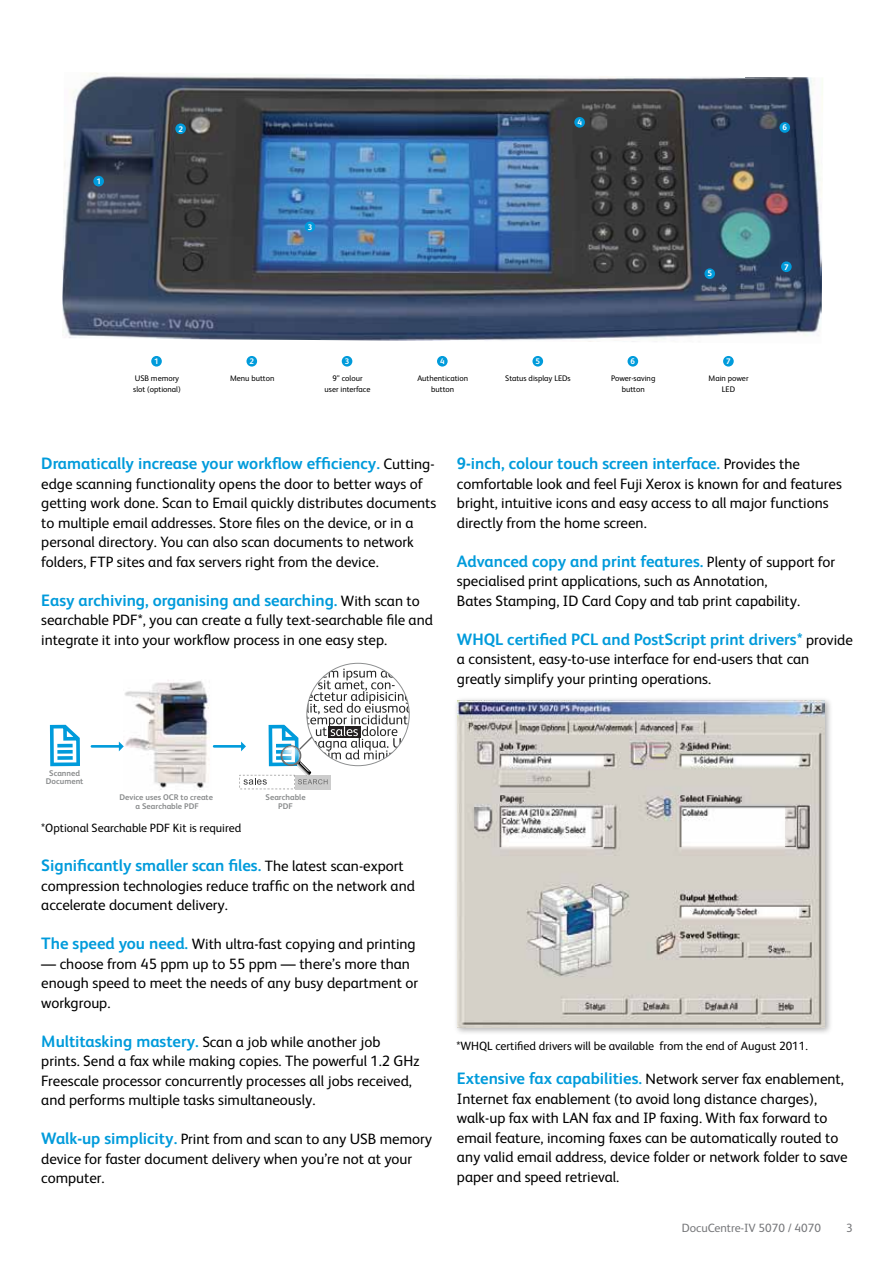
<style>
.page{position:relative;width:893px;height:1263px;background:#fff}
.page>*{position:absolute;margin:0;border:0;box-sizing:border-box;transform-origin:0 0}
.t1{font:700 16.5px "Xerox Sans";color:#009bdb}
.t2{font:15px/19.5px "Xerox Sans";color:#000}
.t3{font:12px "Xerox Sans";color:#000}
.t4{font:12px "Xerox Sans";color:#77787b}
.t5{font:700 8.25px/8.2px "Xerox Sans";color:#8b8d8e;text-align:center}
.t6{font:8.1px/11.1px "Xerox Sans";color:#000;text-align:center}
.t7{font:700 8.1px "Xerox Sans";color:#fff}
.s1{font-weight:400;font-size:15px;color:#000}
.s2{font-weight:700;font-size:16.5px;color:#009bdb}
</style>
<div class="page">
<img style="left:124px;top:680px;width:86px;height:110px">
<svg style="left:119px;top:741px;width:5px;height:10px"></svg>
<hr style="left:91px;top:745px;width:31px;height:3px;background:#009bdb">
<hr style="left:213px;top:745px;width:31px;height:3px;background:#009bdb">
<svg style="left:50px;top:725px;width:30px;height:41px"></svg>
<svg style="left:239px;top:663px;width:171px;height:127px"></svg>
<div style="left:151px;top:356px;width:11px;height:11px;background:#009bdb;border-radius:50%"></div>
<div style="left:246px;top:356px;width:11px;height:11px;background:#009bdb;border-radius:50%"></div>
<div style="left:342px;top:356px;width:10px;height:11px;background:#009bdb;border-radius:50%"></div>
<div style="left:437px;top:356px;width:11px;height:11px;background:#009bdb;border-radius:50%"></div>
<div style="left:532px;top:356px;width:11px;height:11px;background:#009bdb;border-radius:50%"></div>
<div style="left:628px;top:356px;width:10px;height:11px;background:#009bdb;border-radius:50%"></div>
<div style="left:723px;top:356px;width:11px;height:11px;background:#009bdb;border-radius:50%"></div>
<img style="left:62px;top:73px;width:761px;height:269px">
<div style="left:93px;top:176px;width:11px;height:10px;background:#009bdb;border-radius:50%"></div>
<div style="left:175px;top:123px;width:11px;height:11px;background:#009bdb;border-radius:50%"></div>
<div style="left:305px;top:221px;width:10px;height:11px;background:#009bdb;border-radius:50%"></div>
<div style="left:704px;top:268px;width:11px;height:11px;background:#009bdb;border-radius:50%"></div>
<div style="left:781px;top:261px;width:11px;height:11px;background:#009bdb;border-radius:50%"></div>
<div style="left:574px;top:117px;width:11px;height:11px;background:#009bdb;border-radius:50%"></div>
<div style="left:779px;top:122px;width:11px;height:11px;background:#009bdb;border-radius:50%"></div>
<div style="left:453px;top:696px;width:380px;height:340px;background:#000;opacity:.3"></div>
<img style="left:458px;top:700px;width:367px;height:328px">
<p class="t7" style="left:96px;top:176px;width:6px">1</p>
<p class="t7" style="left:178px;top:123px;width:6px">2</p>
<p class="t7" style="left:308px;top:221px;width:6px">3</p>
<p class="t7" style="left:577px;top:117px;width:6px">4</p>
<p class="t7" style="left:154px;top:356px;width:6px">1</p>
<p class="t6" style="left:133px;top:372px;width:49px;text-align:left">USB memory slot (optional)</p>
<p class="t7" style="left:250px;top:356px;width:6px">2</p>
<p class="t6" style="left:230px;top:372px;width:46px">Menu button</p>
<p class="t7" style="left:345px;top:356px;width:6px">3</p>
<p class="t6" style="left:325px;top:372px;width:47px">9” colour user interface</p>
<p class="t7" style="left:440px;top:356px;width:6px">4</p>
<p class="t6" style="left:417px;top:372px;width:52px">Authentication button</p>
<p class="t7" style="left:536px;top:356px;width:6px">5</p>
<p class="t6" style="left:505px;top:372px;width:67px">Status display LEDs</p>
<p class="t7" style="left:631px;top:356px;width:6px">6</p>
<p class="t6" style="left:611px;top:372px;width:46px">Power-saving button</p>
<p class="t7" style="left:782px;top:122px;width:6px">6</p>
<p class="t7" style="left:707px;top:268px;width:6px">5</p>
<p class="t7" style="left:726px;top:356px;width:6px">7</p>
<p class="t6" style="left:709px;top:372px;width:41px">Main power<br>LED</p>
<p class="t7" style="left:784px;top:261px;width:6px">7</p>
<p class="t1" style="left:41px;top:452px;width:395px">Dramatically increase your workflow efficiency. <span class="s1">Cutting-</span></p>
<p class="t2" style="left:41px;top:473px;width:397px">edge scanning functionality opens the door to better ways of getting work done. Scan to Email quickly distributes documents to multiple email addresses. Store files on the device, or in a personal directory. You can also scan documents to network folders, FTP sites and fax servers right from the device.</p>
<p class="t1" style="left:41px;top:589px;width:380px">Easy archiving, organising and searching. <span class="s1">With scan to</span></p>
<p class="t2" style="left:41px;top:609px;width:393px">searchable PDF*, you can create a fully text-searchable file and integrate it into your workflow process in one easy step.</p>
<p class="t1" style="left:457px;top:452px;width:344px">9-inch, colour touch screen interface. <span class="s1">Provides the</span></p>
<p class="t2" style="left:457px;top:473px;width:386px">comfortable look and feel Fuji Xerox is known for and features bright, intuitive icons and easy access to all major functions directly from the home screen.</p>
<p class="t1" style="left:457px;top:550px;width:380px">Advanced copy and print features. <span class="s1">Plenty of support for</span></p>
<p class="t2" style="left:457px;top:570px;width:345px">specialised print applications, such as Annotation,<br>Bates Stamping, ID Card Copy and tab print capability.</p>
<p class="t1" style="left:457px;top:628px;width:397px">WHQL certified PCL and PostScript print drivers* <span class="s1">provide</span></p>
<p class="t2" style="left:457px;top:648px;width:354px">a consistent, easy-to-use interface for end-users that can greatly simplify your printing operations.</p>
<p class="t5" style="left:46px;top:769px;width:39px">Scanned<br>Document</p>
<p class="t5" style="left:119px;top:793px;width:95px">Device uses OCR to create a Searchable PDF</p>
<p class="t5" style="left:266px;top:793px;width:41px">Searchable<br>PDF</p>
<p class="t3" style="left:41px;top:820px;width:201px">*Optional Searchable PDF Kit is required</p>
<p class="t1" style="left:41px;top:854px;width:364px">Significantly smaller scan files. <span class="s1">The latest scan-export</span></p>
<p class="t2" style="left:41px;top:875px;width:375px">compression technologies reduce traffic on the network and accelerate document delivery.</p>
<p class="t2" style="left:41px;top:933px;width:376px"><span class="s2">The speed you need.</span> With ultra-fast copying and printing</p>
<p class="t2" style="left:41px;top:953px;width:378px">— choose from 45 ppm up to 55 ppm — there’s more than enough speed to meet the needs of any busy department or workgroup.</p>
<p class="t2" style="left:41px;top:1031px;width:380px"><span class="s2">Multitasking mastery.</span> Scan a job while another job prints. Send a fax while making copies. The powerful 1.2 GHz Freescale processor concurrently processes all jobs received, and performs multiple tasks simultaneously.</p>
<p class="t2" style="left:41px;top:1128px;width:392px"><span class="s2">Walk-up simplicity.</span> Print from and scan to any USB memory device for faster document delivery when you’re not at your computer.</p>
<p class="t3" style="left:456px;top:1038px;width:353px">*WHQL certified drivers will be available from the end of August 2011.</p>
<p class="t2" style="left:457px;top:1068px;width:392px"><span class="s2">Extensive fax capabilities.</span> Network server fax enablement, Internet fax enablement (to avoid long distance charges), walk-up fax with LAN fax and IP faxing. With fax forward to email feature, incoming faxes can be automatically routed to any valid email address, device folder or network folder to save paper and speed retrieval.</p>
<p class="t4" style="left:682px;top:1220px;width:141px">DocuCentre-IV 5070 / 4070</p>
<p class="t4" style="left:846px;top:1220px;width:8px">3</p>
</div>
